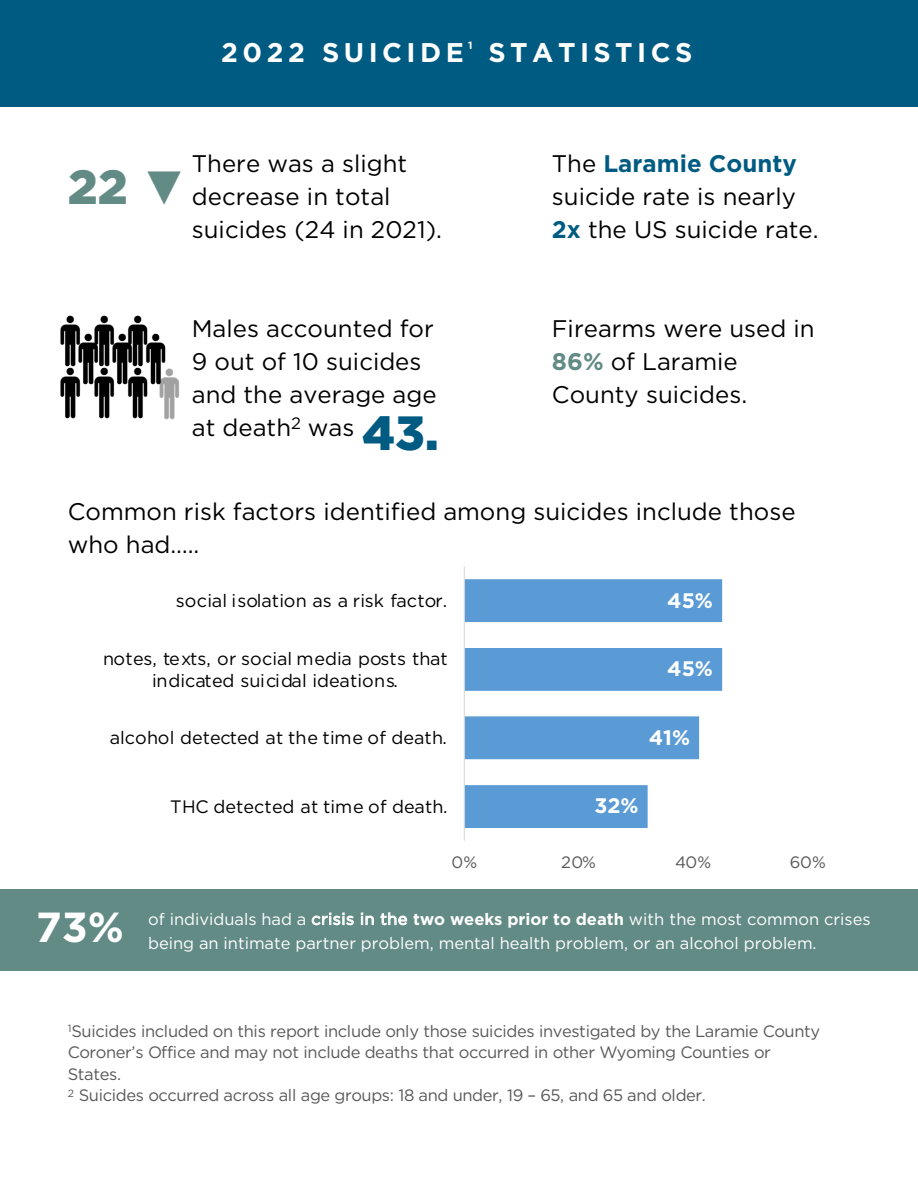
<style>
.page{position:relative;width:918px;height:1188px;background:#fff}
.page>*{position:absolute;margin:0;border:0;box-sizing:border-box;transform-origin:0 0}
.t1{font:900 48px "Gotham";color:#005b82}
.t2{font:900 48px "Gotham";color:#638b86}
.t3{font:700 42px "Gotham";color:#fff}
.t4{font:700 27px "Gotham";letter-spacing:.165em;color:#fff}
.t5{font:24px/33px "Gotham";color:#000}
.t6{font:700 21px "Gotham";color:#fff}
.t7{font:18px/21.6px "Gotham";letter-spacing:.005em;color:#000;text-align:center}
.t8{font:16.5px/20.9px "Gotham";letter-spacing:-.025em;color:#595959}
.t9{font:16.5px "Gotham";color:#fff}
.t10{font:700 10.5px "Gotham";color:#fff}
.s1{font-family:"Arial";font-weight:400}
.s2{font-weight:700;color:#005b82}
.s3{font-weight:700;color:#638b86}
.s4{font-size:16.2px}
.s5{font-weight:700}
</style>
<div class="page">
<div style="left:0;top:890px;width:137px;height:81px;background:#638b86"></div>
<div style="left:0;top:0;width:918px;height:107px;background:#005b82"></div>
<div style="left:137px;top:890px;width:781px;height:81px;background:#638b86"></div>
<img style="left:163px;top:385px;width:16px;height:34px">
<img style="left:95px;top:316px;width:17px;height:103px">
<img style="left:60px;top:316px;width:35px;height:103px">
<img style="left:112px;top:316px;width:51px;height:103px">
<img style="left:113px;top:334px;width:17px;height:51px">
<img style="left:63px;top:334px;width:50px;height:51px">
<img style="left:130px;top:334px;width:49px;height:51px">
<svg style="left:465px;top:579px;width:257px;height:249px;fill:#5b9bd5"></svg>
<hr style="left:464px;top:567px;width:1px;height:274px;background:#d9d9d9">
<p class="t4" style="left:221px;top:34px;width:244px">2022 SUICIDE</p>
<p class="t10" style="left:468px;top:39px;width:6px">1</p>
<p class="t4" style="left:489px;top:34px;width:205px">STATISTICS</p>
<p class="t2" style="left:68px;top:154px;width:122px">22 <span class="s1">▼</span></p>
<p class="t5" style="left:192px;top:146px;width:252px">There was a slight decrease in total suicides (24 in 2021).</p>
<p class="t5" style="left:192px;top:312px;width:246px">Males accounted for<br>9 out of 10 suicides and the average age at death<sup>2</sup> was</p>
<p class="t1" style="left:362px;top:400px;width:78px">43.</p>
<p class="t5" style="left:552px;top:146px;width:268px">The <span class="s2">Laramie County </span>suicide rate is nearly<br><span class="s2">2x</span> the US suicide rate.</p>
<p class="t5" style="left:552px;top:312px;width:264px">Firearms were used in<br><span class="s3">86%</span> of Laramie<br>County suicides.</p>
<p class="t5" style="left:68px;top:494px;width:729px">Common risk factors identified among suicides include those who had…..</p>
<p class="t7" style="left:176px;top:590px;width:273px">social isolation as a risk factor.</p>
<p class="t6" style="left:667px;top:586px;width:47px">45%</p>
<p class="t7" style="left:103px;top:648px;width:346px">notes, texts, or social media posts that indicated suicidal ideations.</p>
<p class="t6" style="left:667px;top:655px;width:47px">45%</p>
<p class="t7" style="left:110px;top:727px;width:339px">alcohol detected at the time of death.</p>
<p class="t6" style="left:649px;top:723px;width:43px">41%</p>
<p class="t7" style="left:170px;top:796px;width:279px">THC detected at time of death.</p>
<p class="t6" style="left:594px;top:792px;width:46px">32%</p>
<p class="t3" style="left:36px;top:900px;width:90px">73%</p>
<p class="t8" style="left:452px;top:851px;width:27px">0%</p>
<p class="t8" style="left:561px;top:851px;width:36px">20%</p>
<p class="t8" style="left:675px;top:851px;width:38px">40%</p>
<p class="t8" style="left:790px;top:851px;width:38px">60%</p>
<p class="t9" style="left:148px;top:908px;width:724px">of individuals had a <span class="s4">crisis in the</span> <span class="s5">two weeks prior to death</span> with the most common crises</p>
<p class="t9" style="left:148px;top:933px;width:670px">being an intimate partner problem, mental health problem, or an alcohol problem.</p>
<p class="t8" style="left:68px;top:1020px;width:754px"><sup>1</sup>Suicides included on this report include only those suicides investigated by the Laramie County<br>Coroner’s Office and may not include deaths that occurred in other Wyoming Counties or</p>
<p class="t8" style="left:68px;top:1064px;width:640px">States.<br><sup>2</sup> Suicides occurred across all age groups: 18 and under, 19 – 65, and 65 and older.</p>
</div>
